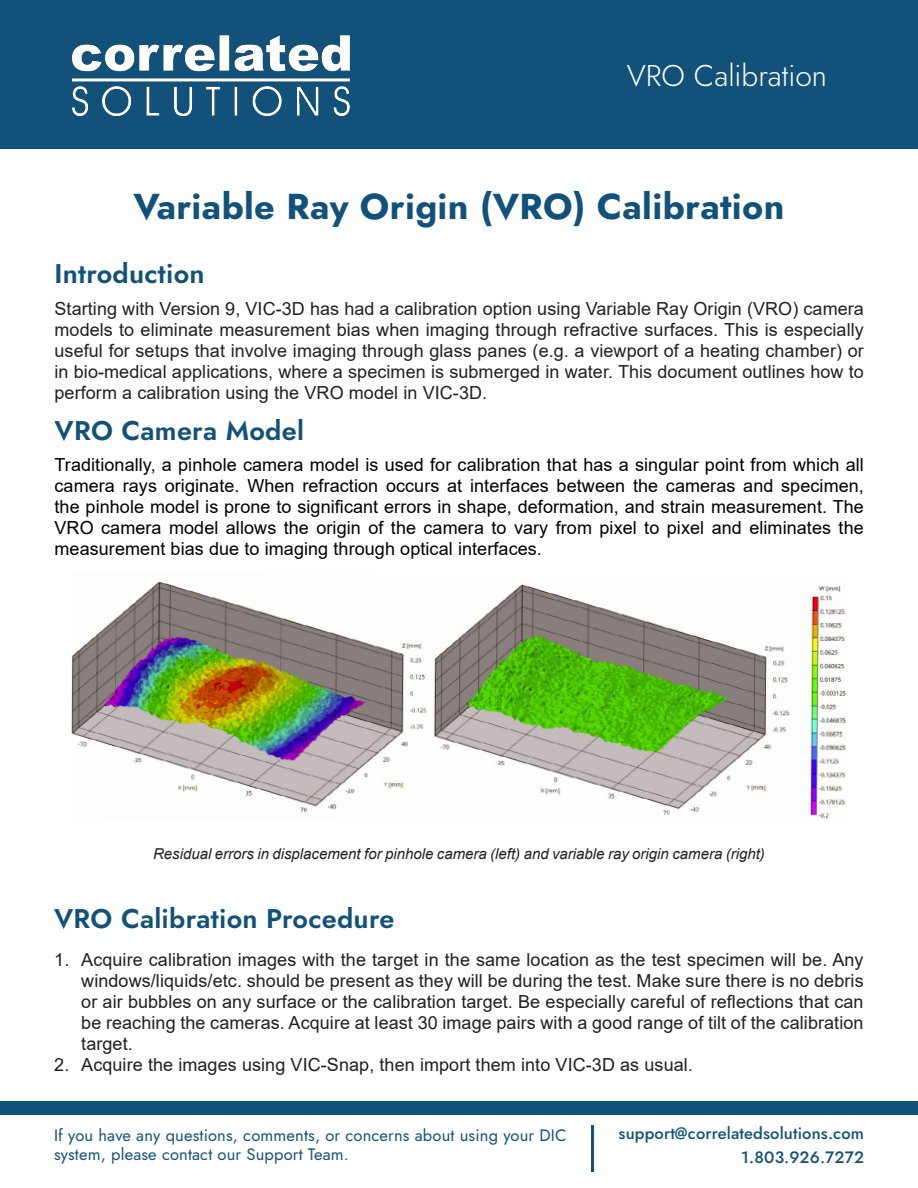
<style>
.page{position:relative;width:918px;height:1188px;background:#fff}
.page>*{position:absolute;margin:0;border:0;box-sizing:border-box;transform-origin:0 0}
.t1{font:700 36px "Jost";letter-spacing:.01em;color:#12527a}
.t2{font:300 30px "Jost";color:#fff}
.t3{font:27px "Jost Semi";letter-spacing:.01em;color:#12527a}
.t4{font:18px/21px "Arial";letter-spacing:.005em;color:#231f20;text-align:justify}
.t5{font:18px/21px "Arial";letter-spacing:.005em;color:#000;text-align:justify}
.t6{font:16.5px/19.5px "Jost";letter-spacing:.01em;color:#12527a}
.t7{font:500 16.5px/24px "Jost";letter-spacing:.01em;color:#12527a;text-align:right}
.t8{font:italic 15px "Arial";color:#231f20}
</style>
<div class="page">
<div style="left:0;top:0;width:918px;height:148px;background:#12527a"></div>
<img style="left:72px;top:35px;width:278px;height:82px">
<div style="left:0;top:1102px;width:918px;height:13px;background:#12527a"></div>
<hr style="left:591px;top:1125px;width:3px;height:46px;background:#12527a">
<img style="left:71px;top:581px;width:775px;height:238px">
<h2 class="t2" style="left:627px;top:55px;width:202px">VRO Calibration</h2>
<p class="t1" style="left:133px;top:181px;width:653px">Variable Ray Origin (VRO) Calibration</p>
<p class="t3" style="left:55px;top:255px;width:152px">Introduction</p>
<p class="t4" style="left:55px;top:298px;width:811px">Starting with Version 9, VIC-3D has had a calibration option using Variable Ray Origin (VRO) camera models to eliminate measurement bias when imaging through refractive surfaces. This is especially useful for setups that involve imaging through glass panes (e.g. a viewport of a heating chamber) or in bio-medical applications, where a specimen is submerged in water. This document outlines how to perform a calibration using the VRO model in VIC-3D.</p>
<p class="t3" style="left:55px;top:412px;width:251px">VRO Camera Model</p>
<p class="t5" style="left:55px;top:455px;width:811px">Traditionally, a pinhole camera model is used for calibration that has a singular point from which all camera rays originate. When refraction occurs at interfaces between the cameras and specimen, the pinhole model is prone to significant errors in shape, deformation, and strain measurement. The VRO camera model allows the origin of the camera to vary from pixel to pixel and eliminates the measurement bias due to imaging through optical interfaces.</p>
<p class="t8" style="left:153px;top:844px;width:613px">Residual errors in displacement for pinhole camera (left) and variable ray origin camera (right)</p>
<p class="t3" style="left:54px;top:900px;width:342px">VRO Calibration Procedure</p>
<p class="t4" style="left:81px;top:949px;width:784px;text-indent:-27px">1. Acquire calibration images with the target in the same location as the test specimen will be. Any windows/liquids/etc. should be present as they will be during the test. Make sure there is no debris or air bubbles on any surface or the calibration target. Be especially careful of reflections that can be reaching the cameras. Acquire at least 30 image pairs with a good range of tilt of the calibration target.</p>
<p class="t4" style="left:54px;top:1054px;width:640px">2. Acquire the images using VIC-Snap, then import them into VIC-3D as usual.</p>
<p class="t6" style="left:54px;top:1125px;width:514px">If you have any questions, comments, or concerns about using your DIC system, please contact our Support Team.</p>
<p class="t7" style="left:619px;top:1121px;width:247px">support@correlatedsolutions.com<br>1.803.926.7272</p>
</div>
